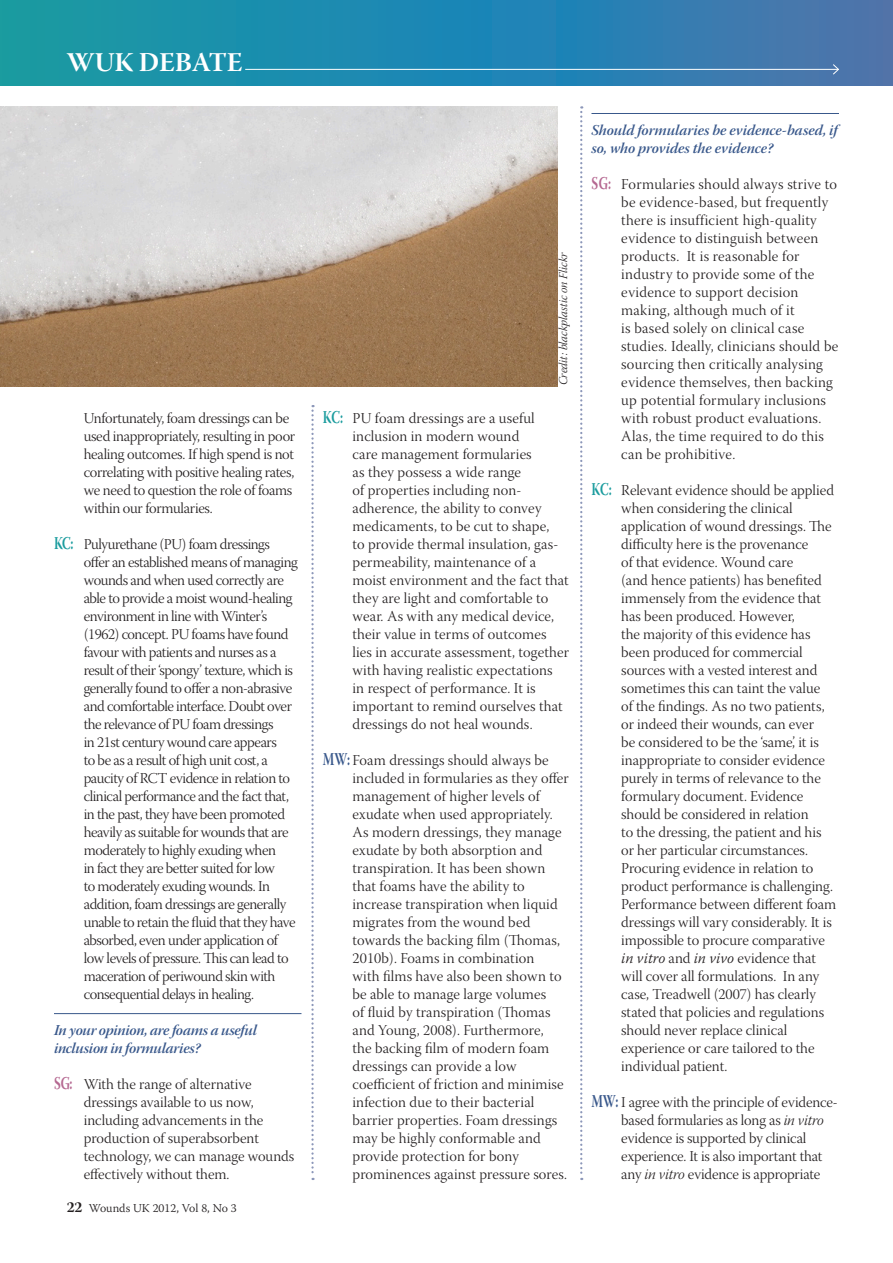
<style>
.page{position:relative;width:893px;height:1263px;background:#fff}
.page>*{position:absolute;margin:0;border:0;box-sizing:border-box;transform-origin:0 0}
.t1{font:27px "Warnock Pro Bold Subh";color:#fff}
.Debate_BUT_NAMES_12{font:15px/18px "Warnock Pro Light Subh";color:#231f20}
.Debate_BUT_NAMES_12-2{font:15px/18px "Warnock Pro Light Subh";letter-spacing:-.03em;color:#231f20}
.Debate_BUT_NAMES_12-3{font:15px/18px "Warnock Pro Light Subh";letter-spacing:.02em;color:#231f20}
.Debate_BUT_NAMES_12-4{font:15px/18px "Warnock Pro Light Subh";letter-spacing:-.02em;color:#231f20}
.Qs_with_line{font:15px/18px "Warnock Pro Semibold It Subh";letter-spacing:-.005em;color:#39588b}
.Body_text_COM{font:12px "Warnock Pro Light It Subh";color:#231f20}
.t2{font:300 12px "Warnock Pro";color:#231f20}
.s1{font-family:"Warnock Pro Bold Subh";font-size:18px;color:#1b9c9e}
.s2{font-family:"Warnock Pro Bold Subh";font-size:18px;color:#b56891}
.s3{font-family:"Warnock Pro Bold Subh";font-weight:400;font-size:15px}
.s4{font-family:"Warnock Pro Bold Subh";font-size:18px;color:#39588b}
.s5{font-family:"Warnock Pro";font-weight:300;font-style:italic}
.s6{font-family:"Warnock Pro Light It Subh"}
</style>
<div class="page">
<svg style="left:0;top:0;width:893px;height:85px;background:#2787ae"></svg>
<svg style="left:311px;top:405px;width:3px;height:775px"></svg>
<svg style="left:580px;top:106px;width:2px;height:1074px"></svg>
<img style="left:0;top:106px;width:557px;height:281px">
<hr style="left:54px;top:1013px;width:247px;height:1px;background:#39588b">
<hr style="left:591px;top:113px;width:248px;height:1px;background:#39588b">
<hr style="left:245px;top:69px;width:593px;height:1px;background:#fff">
<svg style="left:832px;top:63px;width:7px;height:12px"></svg>
<p class="t1" style="left:67px;top:46px;width:177px">WUK DEBATE</p>
<p class="Debate_BUT_NAMES_12-4" style="left:84px;top:411px;width:213px">Unfortunately, foam dressings can be used inappropriately, resulting in poor healing outcomes. If high spend is not correlating with positive healing rates, we need to question the role of foams within our formularies.</p>
<p class="Debate_BUT_NAMES_12-2" style="left:84px;top:537px;width:216px;text-indent:-30px"><span class="s1">KC:</span> Pulyurethane (PU) foam dressings offer an established means of managing wounds and when used correctly are able to provide a moist wound-healing environment in line with Winter’s (1962) concept. PU foams have found favour with patients and nurses as a result of their ‘spongy’ texture, which is generally found to offer a non-abrasive and comfortable interface. Doubt over the relevance of PU foam dressings<br>in 21st century wound care appears<br>to be as a result of high unit cost, a paucity of RCT evidence in relation to clinical performance and the fact that, in the past, they have been promoted heavily as suitable for wounds that are moderately to highly exuding when<br>in fact they are better suited for low<br>to moderately exuding wounds. In addition, foam dressings are generally unable to retain the fluid that they have absorbed, even under application of low levels of pressure. This can lead to maceration of periwound skin with consequential delays in healing.</p>
<p class="Qs_with_line" style="left:54px;top:1021px;width:205px">In your opinion, are foams a useful inclusion in formularies?</p>
<p class="Debate_BUT_NAMES_12" style="left:84px;top:1077px;width:212px;text-indent:-30px"><span class="s2">SG:</span> With the range of alternative dressings available to us now, including advancements in the production of superabsorbent technology, we can manage wounds effectively without them.</p>
<p class="t2" style="left:67px;top:1201px;width:172px"><span class="s3">22</span> Wounds UK 2012, Vol 8, No 3</p>
<p class="Body_text_COM" style="left:556px;top:385px;width:135px;rotate:-90deg">Credit: blackplastic on Flickr</p>
<p class="Debate_BUT_NAMES_12" style="left:352px;top:411px;width:218px;text-indent:-30px"><span class="s1">KC:</span> PU foam dressings are a useful inclusion in modern wound<br>care management formularies<br>as they possess a wide range<br>of properties including non&shy;adherence, the ability to convey medicaments, to be cut to shape,<br>to provide thermal insulation, gas&shy;permeability, maintenance of a moist environment and the fact that they are light and comfortable to wear. As with any medical device, their value in terms of outcomes lies in accurate assessment, together with having realistic expectations<br>in respect of performance. It is important to remind ourselves that dressings do not heal wounds.</p>
<p class="Debate_BUT_NAMES_12" style="left:352px;top:753px;width:218px;text-indent:-30px"><span class="s4">MW:</span> Foam dressings should always be included in formularies as they offer management of higher levels of exudate when used appropriately.<br>As modern dressings, they manage exudate by both absorption and transpiration. It has been shown that foams have the ability to increase transpiration when liquid migrates from the wound bed towards the backing film (Thomas,<br>2010b). Foams in combination<br>with films have also been shown to be able to manage large volumes<br>of fluid by transpiration (Thomas and Young, 2008). Furthermore,<br>the backing film of modern foam dressings can provide a low coefficient of friction and minimise infection due to their bacterial barrier properties. Foam dressings may be highly conformable and provide protection for bony prominences against pressure sores.</p>
<p class="Qs_with_line" style="left:591px;top:121px;width:248px">Should formularies be evidence-based, if so, who provides the evidence?</p>
<p class="Debate_BUT_NAMES_12-3" style="left:621px;top:177px;width:219px;text-indent:-30px"><span class="s2">SG:</span> Formularies should always strive to be evidence-based, but frequently there is insufficient high-quality evidence to distinguish between products. It is reasonable for industry to provide some of the evidence to support decision making, although much of it<br>is based solely on clinical case studies. Ideally, clinicians should be sourcing then critically analysing evidence themselves, then backing up potential formulary inclusions with robust product evaluations.<br>Alas, the time required to do this can be prohibitive.</p>
<p class="Debate_BUT_NAMES_12" style="left:621px;top:483px;width:217px;text-indent:-30px"><span class="s1">KC:</span> Relevant evidence should be applied when considering the clinical application of wound dressings. The difficulty here is the provenance<br>of that evidence. Wound care<br>(and hence patients) has benefited immensely from the evidence that has been produced. However,<br>the majority of this evidence has been produced for commercial sources with a vested interest and sometimes this can taint the value<br>of the findings. As no two patients, or indeed their wounds, can ever<br>be considered to be the ‘same’, it is inappropriate to consider evidence purely in terms of relevance to the formulary document. Evidence should be considered in relation<br>to the dressing, the patient and his or her particular circumstances.<br>Procuring evidence in relation to product performance is challenging.<br>Performance between different foam dressings will vary considerably. It is impossible to procure comparative <span class="s5">in vitro</span> and <span class="s5">in vivo</span> evidence that will cover all formulations. In any case, Treadwell (2007) has clearly stated that policies and regulations should never replace clinical experience or care tailored to the individual patient.</p>
<p class="Debate_BUT_NAMES_12" style="left:621px;top:1095px;width:218px;text-indent:-30px"><span class="s4">MW:</span> I agree with the principle of evidence&shy;based formularies as long as <span class="s6">in vitro </span>evidence is supported by clinical experience. It is also important that any <span class="s6">in vitro</span> evidence is appropriate</p>
</div>
